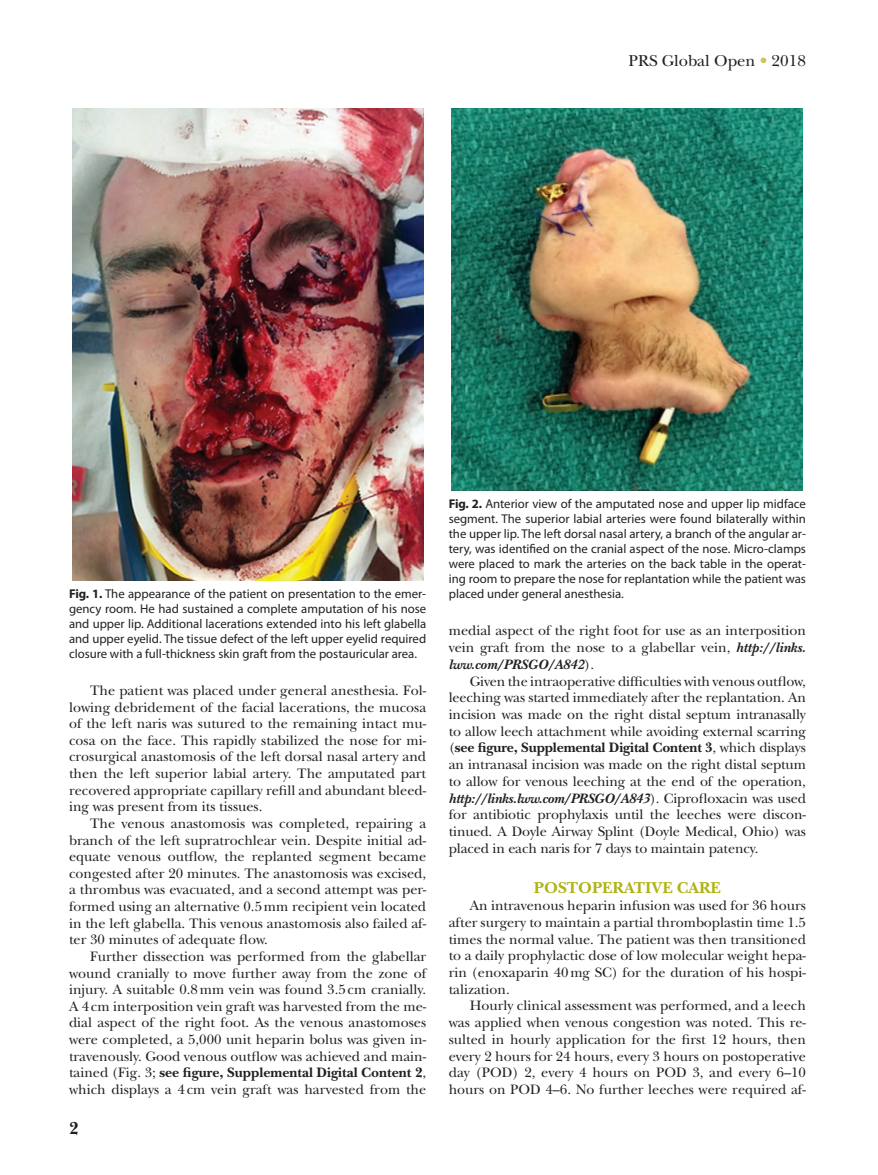
<style>
.page{position:relative;width:878px;height:1175px;background:#fff}
.page>*{position:absolute;margin:0;border:0;box-sizing:border-box;transform-origin:0 0}
.t1{font:700 18px "New Baskerville";color:#231f20}
.t2{font:16.5px "New Baskerville";color:#231f20}
.t3{font:700 16.5px "New Baskerville";color:#afb314}
.t4{font:14.25px/16.6px "New Baskerville";color:#231f20;text-align:justify}
.t5{font:12.75px/15px "Myriad Pro";color:#231f20;text-align:justify}
.s1{color:#c5c65e}
.s2{font-weight:700}
.s3{font-weight:700;font-style:italic}
</style>
<div class="page">
<img style="left:72px;top:108px;width:351px;height:472px">
<img style="left:452px;top:108px;width:351px;height:382px">
<p class="t2" style="left:628px;top:51px;width:179px">PRS Global Open <span class="s1">•</span> 2018</p>
<p class="t5" style="left:69px;top:585px;width:359px"><span class="s2">Fig. 1.</span> The appearance of the patient on presentation to the emer&shy;gency room. He had sustained a complete amputation of his nose and upper lip. Additional lacerations extended into his left glabella and upper eyelid. The tissue defect of the left upper eyelid required closure with a full-thickness skin graft from the postauricular area.</p>
<p class="t4" style="left:69px;top:682px;width:359px;text-indent:21px">The patient was placed under general anesthesia. Fol&shy;lowing debridement of the facial lacerations, the mucosa of the left naris was sutured to the remaining intact mu&shy;cosa on the face. This rapidly stabilized the nose for mi&shy;crosurgical anastomosis of the left dorsal nasal artery and then the left superior labial artery. The amputated part recovered appropriate capillary refill and abundant bleed&shy;ing was present from its tissues.</p>
<p class="t4" style="left:69px;top:815px;width:359px;text-indent:21px">The venous anastomosis was completed, repairing a branch of the left supratrochlear vein. Despite initial ad&shy;equate venous outflow, the replanted segment became congested after 20 minutes. The anastomosis was excised, a thrombus was evacuated, and a second attempt was per&shy;formed using an alternative 0.5mm recipient vein located in the left glabella. This venous anastomosis also failed af&shy;ter 30 minutes of adequate flow.</p>
<p class="t4" style="left:69px;top:948px;width:359px;text-indent:21px">Further dissection was performed from the glabellar wound cranially to move further away from the zone of injury. A suitable 0.8mm vein was found 3.5cm cranially.<br>A 4cm interposition vein graft was harvested from the me&shy;dial aspect of the right foot. As the venous anastomoses were completed, a 5,000 unit heparin bolus was given in&shy;travenously. Good venous outflow was achieved and main&shy;tained (Fig. 3; <span class="s2">see figure, Supplemental Digital Content 2</span>, which displays a 4cm vein graft was harvested from the</p>
<p class="t1" style="left:69px;top:1118px;width:11px">2</p>
<p class="t5" style="left:449px;top:496px;width:359px"><span class="s2">Fig. 2.</span> Anterior view of the amputated nose and upper lip midface segment. The superior labial arteries were found bilaterally within the upper lip. The left dorsal nasal artery, a branch of the angular ar&shy;tery, was identified on the cranial aspect of the nose. Micro-clamps were placed to mark the arteries on the back table in the operat&shy;ing room to prepare the nose for replantation while the patient was placed under general anesthesia.</p>
<p class="t4" style="left:448px;top:622px;width:359px">medial aspect of the right foot for use as an interposition vein graft from the nose to a glabellar vein, <span class="s3">http://links. lww.com/PRSGO/A842</span>).</p>
<p class="t4" style="left:448px;top:672px;width:359px;text-indent:21px">Given the intraoperative difficulties with venous outflow, leeching was started immediately after the replantation. An incision was made on the right distal septum intranasally to allow leech attachment while avoiding external scarring (<span class="s2">see figure, Supplemental Digital Content 3</span>, which displays an intranasal incision was made on the right distal septum to allow for venous leeching at the end of the operation, <span class="s3">http://links.lww.com/PRSGO/A843</span>). Ciprofloxacin was used for antibiotic prophylaxis until the leeches were discon&shy;tinued. A Doyle Airway Splint (Doyle Medical, Ohio) was placed in each naris for 7 days to maintain patency.</p>
<p class="t3" style="left:534px;top:878px;width:188px">POSTOPERATIVE CARE</p>
<p class="t4" style="left:448px;top:897px;width:359px;text-indent:21px">An intravenous heparin infusion was used for 36 hours after surgery to maintain a partial thromboplastin time 1.5 times the normal value. The patient was then transitioned to a daily prophylactic dose of low molecular weight hepa&shy;rin (enoxaparin 40mg SC) for the duration of his hospi&shy;talization.</p>
<p class="t4" style="left:448px;top:997px;width:359px;text-indent:21px">Hourly clinical assessment was performed, and a leech was applied when venous congestion was noted. This re&shy;sulted in hourly application for the first 12 hours, then every 2 hours for 24 hours, every 3 hours on postoperative day (POD) 2, every 4 hours on POD 3, and every 6–10 hours on POD 4–6. No further leeches were required af-</p>
</div>
